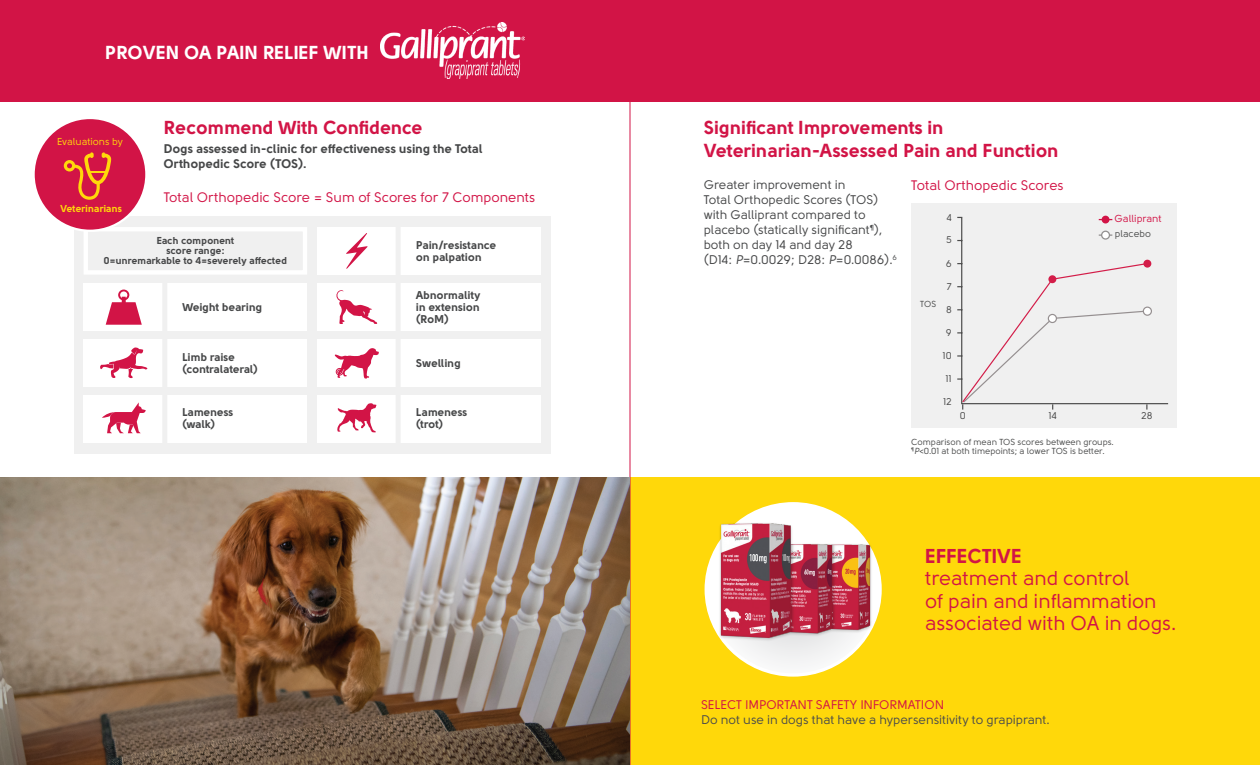
<style>
.page{position:relative;width:1260px;height:765px;background:#fff}
.page>*{position:absolute;margin:0;border:0;box-sizing:border-box;transform-origin:0 0}
.t1{font:20px/22.5px "Solomon Sans Normal";color:#d21446}
.t2{font:20px "Solomon Sans Bold";color:#d21446}
.t3{font:18.75px/22.5px "Solomon Sans Bold";color:#d21446}
.t4{font:18.75px "Solomon Sans Bold";color:#fff}
.t5{font:13.75px "Solomon Sans Normal";color:#d21446}
.t6{font:12.5px/15px "Solomon Sans Normal";color:#464748}
.t7{font:12.5px/15px "Solomon Sans Bold";color:#464748}
.t8{font:12.5px "Solomon Sans Normal";color:#4b4c4c}
.t9{font:12.5px "Solomon Sans Normal";color:#d21446}
.t10{font:11.25px/11.9px "Solomon Sans Bold";color:#464748}
.t11{font:10.12px "Solomon Sans Normal";color:#d21446}
.t12{font:10px/10px "Solomon Sans Bold";color:#464748;text-align:center}
.t13{font:10px "Solomon Sans Normal";color:#ffd80a}
.t14{font:10px "Solomon Sans Bold";color:#ffd80a}
.t15{font:9.75px "Solomon Sans Normal";color:#4c4c4c}
.t16{font:9.62px "Solomon Sans Normal";color:#4b4c4c}
.t17{font:8.75px/9.4px "Solomon Sans Normal";color:#4b4c4c}
.s1{font-style:italic}
</style>
<div class="page">
<div style="left:74px;top:216px;width:477px;height:238px;background:#f0f0f0"></div>
<div style="left:630px;top:478px;width:630px;height:287px;background:#ffd80a"></div>
<div style="left:911px;top:203px;width:266px;height:225px;background:#f0f0f0"></div>
<div style="left:317px;top:227px;width:224px;height:48px;background:#fff"></div>
<div style="left:317px;top:283px;width:224px;height:48px;background:#fff"></div>
<div style="left:317px;top:339px;width:224px;height:47px;background:#fff"></div>
<div style="left:317px;top:395px;width:224px;height:47px;background:#fff"></div>
<div style="left:84px;top:227px;width:223px;height:48px;background:#f0f0f0;border:4px solid #fff"></div>
<div style="left:84px;top:283px;width:223px;height:48px;background:#fff"></div>
<div style="left:84px;top:339px;width:223px;height:47px;background:#fff"></div>
<div style="left:84px;top:395px;width:223px;height:47px;background:#fff"></div>
<div style="left:396px;top:222px;width:5px;height:228px;background:#f0f0f0"></div>
<div style="left:162px;top:278px;width:5px;height:172px;background:#f0f0f0"></div>
<div style="left:705px;top:503px;width:176px;height:173px;background:#fff;border-radius:50%"></div>
<svg style="left:716px;top:624px;width:158px;height:50px"></svg>
<img style="left:718px;top:518px;width:155px;height:140px">
<div style="left:34px;top:118px;width:112px;height:113px;background:#d21446;border-radius:50%"></div>
<div style="left:32px;top:117px;width:116px;height:115px;border:2px solid #fff;border-radius:50%"></div>
<hr style="left:630px;top:0;width:1px;height:765px;background:#d21446">
<div style="left:0;top:0;width:1260px;height:101px;background:#d21446"></div>
<img style="left:0;top:478px;width:630px;height:287px">
<img style="left:380px;top:23px;width:145px;height:56px">
<svg style="left:957px;top:216px;width:212px;height:189px"></svg>
<div style="left:1143px;top:307px;width:8px;height:8px;background:#fff;border-radius:50%"></div>
<div style="left:1143px;top:307px;width:9px;height:9px;border:1px solid #958f90;border-radius:50%"></div>
<svg style="left:961px;top:262px;width:187px;height:147px"></svg>
<div style="left:1143px;top:260px;width:8px;height:8px;background:#d31d49;border-radius:50%"></div>
<div style="left:1048px;top:275px;width:8px;height:8px;background:#d31d49;border-radius:50%"></div>
<svg style="left:346px;top:233px;width:22px;height:36px"></svg>
<svg style="left:336px;top:290px;width:41px;height:34px"></svg>
<svg style="left:335px;top:348px;width:44px;height:31px"></svg>
<svg style="left:100px;top:347px;width:48px;height:31px"></svg>
<svg style="left:106px;top:290px;width:36px;height:35px"></svg>
<svg style="left:102px;top:402px;width:44px;height:31px"></svg>
<svg style="left:337px;top:403px;width:39px;height:29px"></svg>
<svg style="left:64px;top:152px;width:47px;height:48px"></svg>
<h2 class="t4" style="left:105px;top:41px;width:266px">PROVEN OA PAIN RELIEF WITH</h2>
<p class="t13" style="left:57px;top:136px;width:67px">Evaluations by</p>
<p class="t14" style="left:60px;top:202px;width:63px">Veterinarians</p>
<h2 class="t3" style="left:164px;top:116px;width:261px">Recommend With Confidence</h2>
<p class="t7" style="left:164px;top:141px;width:320px">Dogs assessed in-clinic for effectiveness using the Total<br>Orthopedic Score (TOS).</p>
<p class="t5" style="left:164px;top:190px;width:373px">Total Orthopedic Score = Sum of Scores for 7 Components</p>
<p class="t12" style="left:104px;top:236px;width:185px">Each component<br>score range:<br>0=unremarkable to 4=severely affected</p>
<p class="t10" style="left:182px;top:301px;width:82px">Weight bearing</p>
<p class="t10" style="left:182px;top:351px;width:77px">Limb raise (contralateral)</p>
<p class="t10" style="left:182px;top:406px;width:53px">Lameness (walk)</p>
<p class="t10" style="left:416px;top:239px;width:82px">Pain/resistance on palpation</p>
<p class="t10" style="left:416px;top:289px;width:66px;text-align:justify">Abnormality in extension (RoM)</p>
<p class="t10" style="left:416px;top:357px;width:46px">Swelling</p>
<p class="t10" style="left:416px;top:406px;width:53px">Lameness (trot)</p>
<h2 class="t3" style="left:704px;top:116px;width:356px">Significant Improvements in<br>Veterinarian-Assessed Pain and Function</h2>
<p class="t6" style="left:704px;top:178px;width:195px">Greater improvement in<br>Total Orthopedic Scores (TOS) with Galliprant compared to placebo (statically significant<sup>¶</sup>), both on day 14 and day 28<br>(D14: <span class="s1">P</span>=0.0029; D28: <span class="s1">P</span>=0.0086).<sup>6</sup></p>
<p class="t5" style="left:911px;top:178px;width:154px">Total Orthopedic Scores</p>
<p class="t15" style="left:946px;top:212px;width:7px">4</p>
<p class="t15" style="left:946px;top:235px;width:7px">5</p>
<p class="t15" style="left:946px;top:258px;width:7px">6</p>
<p class="t17" style="left:920px;top:299px;width:17px">TOS</p>
<p class="t15" style="left:947px;top:281px;width:6px">7</p>
<p class="t15" style="left:946px;top:304px;width:7px">8</p>
<p class="t15" style="left:946px;top:327px;width:7px">9</p>
<p class="t15" style="left:943px;top:350px;width:11px">10</p>
<p class="t15" style="left:945px;top:374px;width:8px">11</p>
<p class="t15" style="left:943px;top:396px;width:10px">12</p>
<p class="t11" style="left:1115px;top:213px;width:49px">Galliprant</p>
<p class="t16" style="left:1115px;top:229px;width:37px">placebo</p>
<p class="t15" style="left:960px;top:410px;width:7px">0</p>
<p class="t15" style="left:1048px;top:410px;width:10px">14</p>
<p class="t15" style="left:1141px;top:410px;width:13px">28</p>
<p class="t17" style="left:911px;top:437px;width:204px">Comparison of mean TOS scores between groups. <sup>¶</sup><span class="s1">P</span>&lt;0.01 at both timepoints; a lower TOS is better.</p>
<h1 class="t2" style="left:925px;top:544px;width:98px">EFFECTIVE</h1>
<h1 class="t1" style="left:925px;top:567px;width:253px">treatment and control<br>of pain and inflammation associated with OA in dogs.</h1>
<p class="t9" style="left:701px;top:697px;width:245px">SELECT IMPORTANT SAFETY INFORMATION</p>
<p class="t8" style="left:701px;top:713px;width:350px">Do not use in dogs that have a hypersensitivity to grapiprant.</p>
</div>
